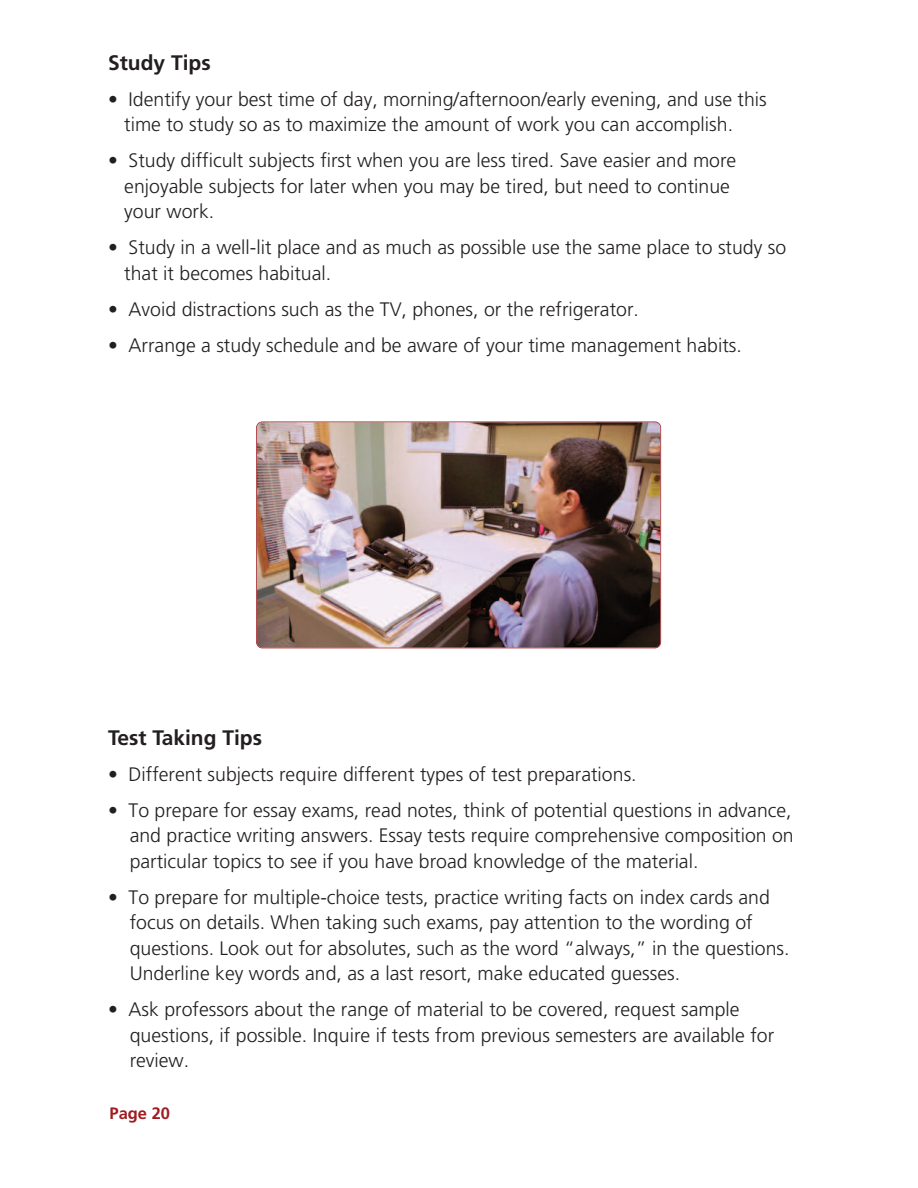
<style>
.page{position:relative;width:918px;height:1188px;background:#fff}
.page>*{position:absolute;margin:0;border:0;box-sizing:border-box;transform-origin:0 0}
.t1{font:700 21px "Frutiger LT";color:#231f20}
.t2{font:300 19.5px/25.5px "Frutiger LT";color:#231f20}
.t3{font:700 16.5px "Frutiger LT";color:#9f1c20}
</style>
<div class="page">
<img style="left:257px;top:422px;width:403px;height:226px;border-radius:5px">
<div style="left:256px;top:422px;width:405px;height:226px;border:2px solid #9f1c20;border-radius:6px"></div>
<h1 class="t1" style="left:108px;top:50px;width:104px">Study Tips</h1>
<p class="t2" style="left:124px;top:87px;width:644px;text-indent:-16px">• Identify your best time of day, morning/afternoon/early evening, and use this time to study so as to maximize the amount of work you can accomplish.</p>
<p class="t2" style="left:124px;top:148px;width:614px;text-indent:-16px">• Study difficult subjects first when you are less tired. Save easier and more enjoyable subjects for later when you may be tired, but need to continue your work.</p>
<p class="t2" style="left:124px;top:235px;width:664px;text-indent:-16px">• Study in a well-lit place and as much as possible use the same place to study so that it becomes habitual.</p>
<p class="t2" style="left:108px;top:297px;width:532px">• Avoid distractions such as the TV, phones, or the refrigerator.</p>
<p class="t2" style="left:108px;top:333px;width:635px">• Arrange a study schedule and be aware of your time management habits.</p>
<h2 class="t1" style="left:108px;top:725px;width:156px">Test Taking Tips</h2>
<p class="t2" style="left:108px;top:762px;width:530px">• Different subjects require different types of test preparations.</p>
<p class="t2" style="left:108px;top:798px;width:685px">• To prepare for essay exams, read notes, think of potential questions in advance,</p>
<p class="t2" style="left:130px;top:823px;width:666px">and practice writing answers. Essay tests require comprehensive composition on</p>
<p class="t2" style="left:130px;top:849px;width:570px">particular topics to see if you have broad knowledge of the material.</p>
<p class="t2" style="left:108px;top:885px;width:663px">• To prepare for multiple-choice tests, practice writing facts on index cards and</p>
<p class="t2" style="left:130px;top:910px;width:625px">focus on details. When taking such exams, pay attention to the wording of</p>
<p class="t2" style="left:130px;top:936px;width:661px">questions. Look out for absolutes, such as the word “always,” in the questions.</p>
<p class="t2" style="left:130px;top:961px;width:552px">Underline key words and, as a last resort, make educated guesses.</p>
<p class="t2" style="left:108px;top:997px;width:633px">• Ask professors about the range of material to be covered, request sample</p>
<p class="t2" style="left:130px;top:1023px;width:646px">questions, if possible. Inquire if tests from previous semesters are available for</p>
<p class="t2" style="left:130px;top:1048px;width:61px">review.</p>
<p class="t3" style="left:110px;top:1104px;width:62px">Page 20</p>
</div>
